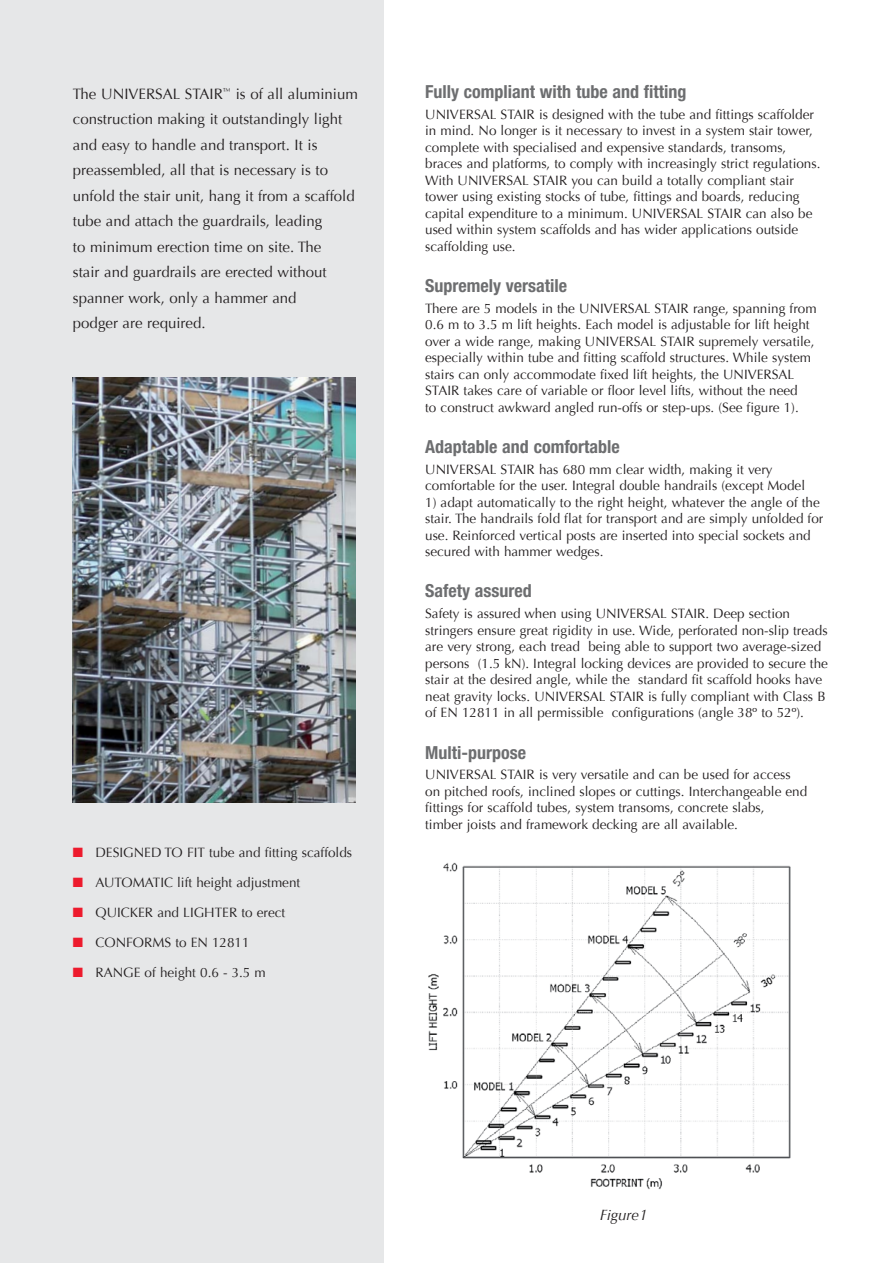
<style>
.page{position:relative;width:893px;height:1263px;background:#fff}
.page>*{position:absolute;margin:0;border:0;box-sizing:border-box;transform-origin:0 0}
.t1{font:700 condensed 18px "Helvetica Neue LT Pro";color:#6d6e70}
.t2{font:15px/25.5px "Optima";color:#231f20}
.t3{font:italic 15px "Optima";color:#231f20}
.t4{font:13.5px/16.5px "Optima";color:#231f20}
.s1{color:#ed1b2d}
</style>
<div class="page">
<div style="left:0;top:0;width:384px;height:1263px;background:#e6e7e8"></div>
<img style="left:73px;top:377px;width:282px;height:425px">
<img style="left:428px;top:862px;width:363px;height:328px">
<p class="t2" style="left:73px;top:81px;width:286px">The UNIVERSAL STAIR<sup>™</sup> is of all aluminium construction making it outstandingly light and easy to handle and transport. It is preassembled, all that is necessary is to unfold the stair unit, hang it from a scaffold tube and attach the guardrails, leading<br>to minimum erection time on site. The<br>stair and guardrails are erected without spanner work, only a hammer and<br>podger are required.</p>
<h1 class="t1" style="left:425px;top:85px;width:263px">Fully compliant with tube and fitting</h1>
<p class="t4" style="left:425px;top:106px;width:397px">UNIVERSAL STAIR is designed with the tube and fittings scaffolder in mind. No longer is it necessary to invest in a system stair tower, complete with specialised and expensive standards, transoms, braces and platforms, to comply with increasingly strict regulations.<br>With UNIVERSAL STAIR you can build a totally compliant stair tower using existing stocks of tube, fittings and boards, reducing capital expenditure to a minimum. UNIVERSAL STAIR can also be used within system scaffolds and has wider applications outside scaffolding use.</p>
<h1 class="t1" style="left:425px;top:279px;width:143px">Supremely versatile</h1>
<p class="t4" style="left:425px;top:300px;width:393px">There are 5 models in the UNIVERSAL STAIR range, spanning from 0.6 m to 3.5 m lift heights. Each model is adjustable for lift height over a wide range, making UNIVERSAL STAIR supremely versatile, especially within tube and fitting scaffold structures. While system stairs can only accommodate fixed lift heights, the UNIVERSAL STAIR takes care of variable or floor level lifts, without the need<br>to construct awkward angled run-offs or step-ups. (See figure 1).</p>
<h1 class="t1" style="left:425px;top:440px;width:196px">Adaptable and comfortable</h1>
<p class="t4" style="left:425px;top:461px;width:381px">UNIVERSAL STAIR has 680 mm clear width, making it very comfortable for the user. Integral double handrails (except Model</p>
<p class="t4" style="left:425px;top:494px;width:400px">1) adapt automatically to the right height, whatever the angle of the stair. The handrails fold flat for transport and are simply unfolded for use. Reinforced vertical posts are inserted into special sockets and secured with hammer wedges.</p>
<h1 class="t1" style="left:425px;top:585px;width:108px">Safety assured</h1>
<p class="t4" style="left:425px;top:606px;width:404px">Safety is assured when using UNIVERSAL STAIR. Deep section stringers ensure great rigidity in use. Wide, perforated non-slip treads are very strong, each tread being able to support two average-sized persons (1.5 kN). Integral locking devices are provided to secure the stair at the desired angle, while the standard fit scaffold hooks have neat gravity locks. UNIVERSAL STAIR is fully compliant with Class B of EN 12811 in all permissible configurations (angle 38º to 52º).</p>
<h1 class="t1" style="left:425px;top:746px;width:102px">Multi-purpose</h1>
<p class="t4" style="left:425px;top:767px;width:384px">UNIVERSAL STAIR is very versatile and can be used for access on pitched roofs, inclined slopes or cuttings. Interchangeable end fittings for scaffold tubes, system transoms, concrete slabs,<br>timber joists and framework decking are all available.</p>
<p class="t4" style="left:73px;top:844px;width:281px"><span class="s1">■</span> DESIGNED TO FIT tube and fitting scaffolds</p>
<p class="t4" style="left:73px;top:874px;width:229px"><span class="s1">■</span> AUTOMATIC lift height adjustment</p>
<p class="t4" style="left:73px;top:904px;width:214px"><span class="s1">■</span> QUICKER and LIGHTER to erect</p>
<p class="t4" style="left:73px;top:934px;width:178px"><span class="s1">■</span> CONFORMS to EN 12811</p>
<p class="t4" style="left:73px;top:964px;width:194px"><span class="s1">■</span> RANGE of height 0.6 - 3.5 m</p>
<p class="t3" style="left:600px;top:1206px;width:49px">Figure1</p>
</div>
